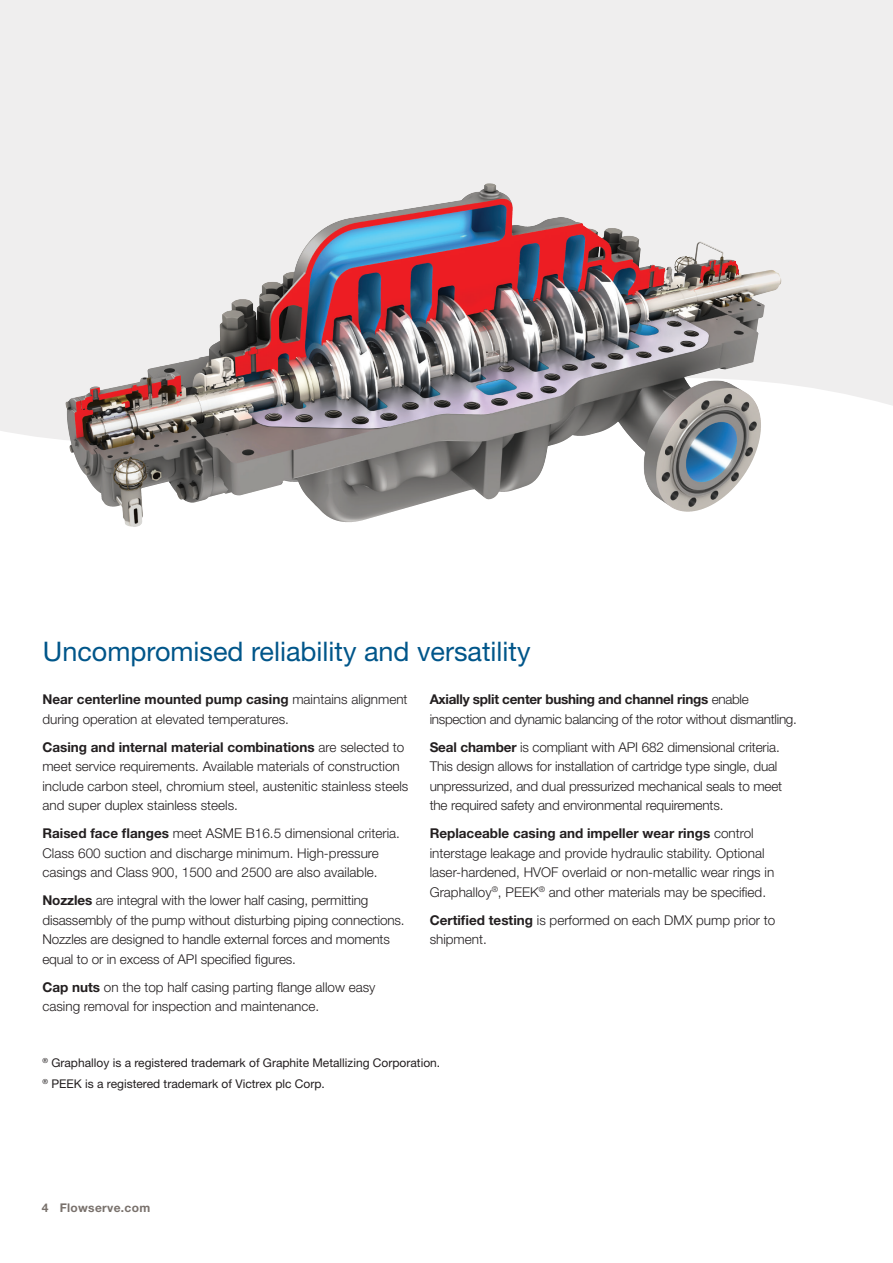
<style>
.page{position:relative;width:893px;height:1263px;background:#fff}
.page>*{position:absolute;margin:0;border:0;box-sizing:border-box;transform-origin:0 0}
.Headline_Level_2__bl{font:27px "Helvetica Neue LT Std";color:#00568a}
.Body_copy{font:300 13.5px/19.5px "Helvetica Neue LT Std";color:#231f20}
.Body_copy-2{font:300 13.5px/19.5px "Helvetica Neue LT Std";letter-spacing:-.02em;color:#231f20}
.Footnote{font:12px "Helvetica Neue LT Std";color:#231f20}
.t1{font:700 12px "Helvetica Neue LT Std";letter-spacing:.025em;color:#79716c}
.s1{font-weight:700}
</style>
<div class="page">
<svg style="left:0;top:0;width:893px;height:506px;background:#cec7c9"></svg>
<img style="left:346px;top:183px;width:141px;height:36px">
<p class="Headline_Level_2__bl" style="left:43px;top:635px;width:489px">Uncompromised reliability and versatility</p>
<p class="Body_copy" style="left:42px;top:689px;width:367px"><span class="s1">Near centerline mounted pump casing</span> maintains alignment during operation at elevated temperatures.</p>
<p class="Body_copy" style="left:42px;top:737px;width:368px"><span class="s1">Casing and internal material combinations</span> are selected to meet service requirements. Available materials of construction include carbon steel, chromium steel, austenitic stainless steels and super duplex stainless steels.</p>
<p class="Body_copy" style="left:42px;top:823px;width:359px"><span class="s1">Raised face flanges</span> meet ASME B16.5 dimensional criteria.<br>Class 600 suction and discharge minimum. High-pressure casings and Class 900, 1500 and 2500 are also available.</p>
<p class="Body_copy" style="left:42px;top:890px;width:364px"><span class="s1">Nozzles</span> are integral with the lower half casing, permitting disassembly of the pump without disturbing piping connections.<br>Nozzles are designed to handle external forces and moments equal to or in excess of API specified figures.</p>
<p class="Body_copy" style="left:42px;top:977px;width:335px"><span class="s1">Cap nuts</span> on the top half casing parting flange allow easy casing removal for inspection and maintenance.</p>
<p class="Body_copy-2" style="left:430px;top:689px;width:369px"><span class="s1">Axially split center bushing and channel rings</span> enable inspection and dynamic balancing of the rotor without dismantling.</p>
<p class="Body_copy" style="left:430px;top:737px;width:354px"><span class="s1">Seal chamber</span> is compliant with API 682 dimensional criteria.<br>This design allows for installation of cartridge type single, dual unpressurized, and dual pressurized mechanical seals to meet the required safety and environmental requirements.</p>
<p class="Body_copy" style="left:430px;top:823px;width:346px"><span class="s1">Replaceable casing and impeller wear rings</span> control interstage leakage and provide hydraulic stability. Optional laser-hardened, HVOF overlaid or non-metallic wear rings in Graphalloy<sup>®</sup>, PEEK<sup>®</sup> and other materials may be specified.</p>
<p class="Body_copy" style="left:430px;top:910px;width:347px"><span class="s1">Certified testing</span> is performed on each DMX pump prior to shipment.</p>
<p class="Footnote" style="left:42px;top:1055px;width:399px"><sup>®</sup> Graphalloy is a registered trademark of Graphite Metallizing Corporation.</p>
<p class="Footnote" style="left:42px;top:1076px;width:284px"><sup>®</sup> PEEK is a registered trademark of Victrex plc Corp.</p>
<p class="t1" style="left:42px;top:1201px;width:110px">4 Flowserve.com</p>
</div>
